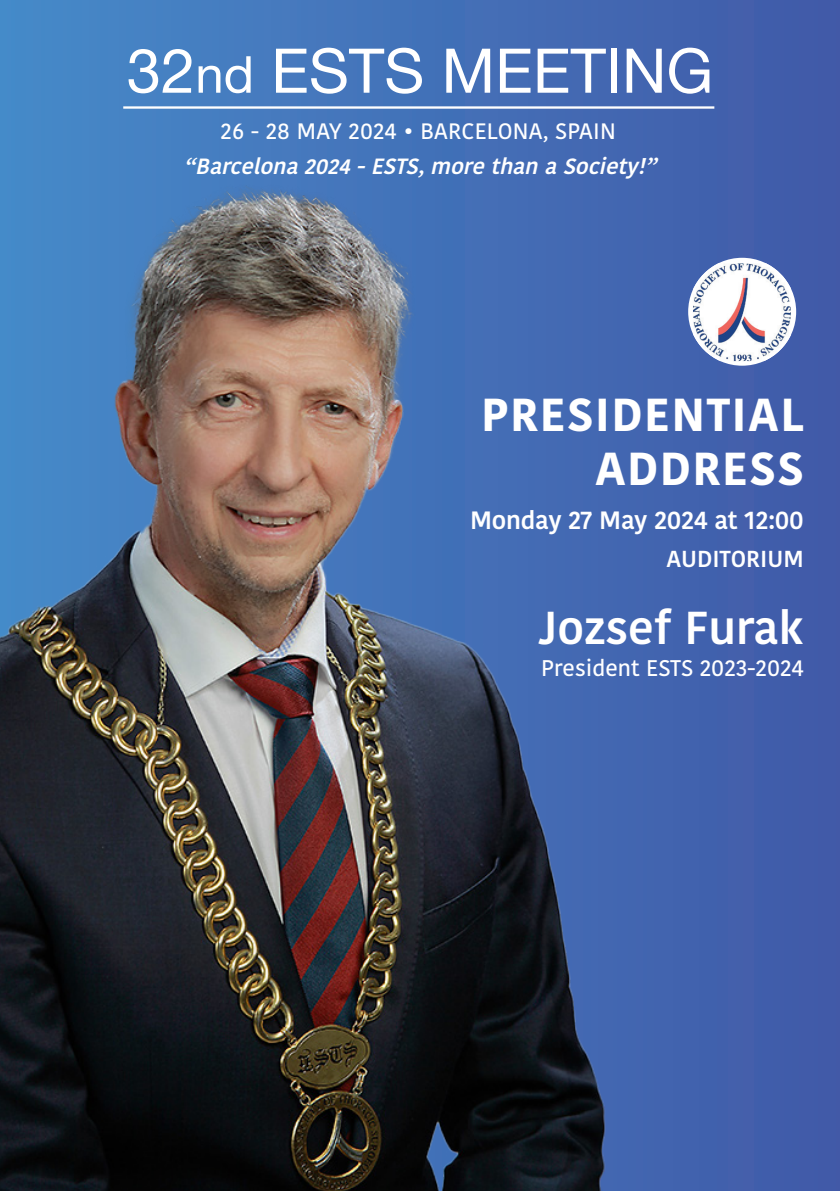
<style>
.page{position:relative;width:840px;height:1191px;background:#fff}
.page>*{position:absolute;margin:0;border:0;box-sizing:border-box;transform-origin:0 0}
.t1{font:61.6px "Helvetica Neue";color:#fff}
.t2{font:700 46.2px "Kohinoor Bangla";letter-spacing:.03em;color:#fff}
.t3{font:600 46px "Kohinoor Bangla";color:#fff}
.t4{font:600 25px "Kohinoor Devanagari";letter-spacing:-.01em;color:#fff}
.t5{font:600 23px "Kohinoor Devanagari";color:#fff}
.t6{font:500 22.6px "Kohinoor Devanagari";color:#fff}
.t7{font:500 22.2px "Kohinoor Devanagari";letter-spacing:.01em;color:#fff}
.t8{font:italic 600 22px "Kohinoor Telugu";color:#fff}
.s1{font-size:51px}
</style>
<div class="page">
<div style="left:0;top:0;width:839px;height:1191px;background:linear-gradient(to right,#468ac9,#4159a8)"></div>
<img style="left:0;top:127px;width:629px;height:1064px">
<svg style="left:687px;top:258px;width:108px;height:108px"></svg>
<hr style="left:123px;top:106px;width:591px;height:3px;background:#fff">
<p class="t1" style="left:127px;top:26px;width:587px">32<span class="s1">nd</span> ESTS MEETING</p>
<p class="t7" style="left:220px;top:118px;width:396px">26 - 28 MAY 2024 • BARCELONA, SPAIN</p>
<p class="t8" style="left:184px;top:154px;width:482px">“Barcelona2024-ESTS,morethanaSociety!”</p>
<p class="t2" style="left:481px;top:374px;width:324px">PRESIDENTIAL</p>
<p class="t2" style="left:594px;top:428px;width:210px">ADDRESS</p>
<p class="t4" style="left:470px;top:506px;width:335px">Monday 27 May 2024 at 12:00</p>
<p class="t5" style="left:666px;top:546px;width:139px">AUDITORIUM</p>
<p class="t3" style="left:538px;top:589px;width:267px">Jozsef Furak</p>
<p class="t6" style="left:541px;top:655px;width:264px">President ESTS 2023-2024</p>
</div>
